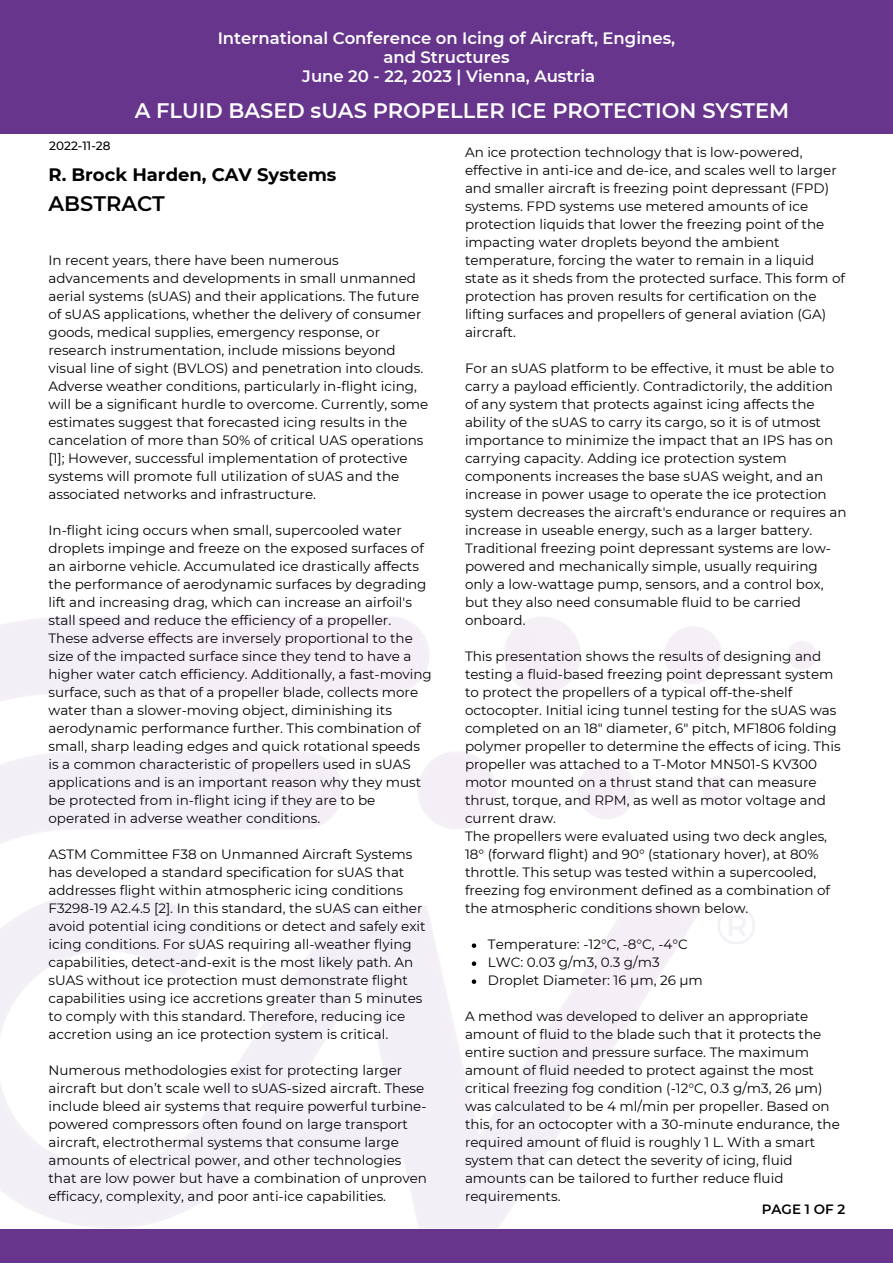
<style>
.page{position:relative;width:893px;height:1264px;background:#fff}
.page>*{position:absolute;margin:0;border:0;box-sizing:border-box;transform-origin:0 0}
.t1{font:600 21px "Montserrat";color:#fff}
.t2{font:600 21px "Montserrat";color:#000}
.t3{font:700 18px "Montserrat";color:#000}
.t4{font:600 16.5px "Montserrat";color:#fff}
.t5{font:13.5px/18px "Montserrat";color:#000}
.t6{font:600 13.5px "Montserrat";color:#000}
.t7{font:500 12px "Montserrat";color:#000}
</style>
<div class="page">
<div style="left:0;top:0;width:892px;height:134px;background:#67358c"></div>
<img style="left:0;top:617px;width:892px;height:645px">
<p class="t4" style="left:218px;top:28px;width:459px">International Conference on Icing of Aircraft, Engines,</p>
<p class="t4" style="left:383px;top:47px;width:128px">and Structures</p>
<p class="t4" style="left:302px;top:66px;width:294px">June 20 - 22, 2023 | Vienna, Austria</p>
<p class="t1" style="left:135px;top:98px;width:656px">A FLUID BASED sUAS PROPELLER ICE PROTECTION SYSTEM</p>
<p class="t7" style="left:49px;top:138px;width:63px">2022-11-28</p>
<p class="t3" style="left:48px;top:163px;width:289px">R. Brock Harden, CAV Systems</p>
<p class="t2" style="left:48px;top:191px;width:118px">ABSTRACT</p>
<p class="t5" style="left:48px;top:251px;width:381px">In recent years, there have been numerous advancements and developments in small unmanned aerial systems (sUAS) and their applications. The future of sUAS applications, whether the delivery of consumer goods, medical supplies, emergency response, or research instrumentation, include missions beyond visual line of sight (BVLOS) and penetration into clouds.<br>Adverse weather conditions, particularly in-flight icing, will be a significant hurdle to overcome. Currently, some estimates suggest that forecasted icing results in the cancelation of more than 50% of critical UAS operations [1]; However, successful implementation of protective systems will promote full utilization of sUAS and the associated networks and infrastructure.</p>
<p class="t5" style="left:48px;top:521px;width:385px">In-flight icing occurs when small, supercooled water droplets impinge and freeze on the exposed surfaces of an airborne vehicle. Accumulated ice drastically affects the performance of aerodynamic surfaces by degrading lift and increasing drag, which can increase an airfoil's stall speed and reduce the efficiency of a propeller.<br>These adverse effects are inversely proportional to the size of the impacted surface since they tend to have a higher water catch efficiency. Additionally, a fast-moving surface, such as that of a propeller blade, collects more water than a slower-moving object, diminishing its aerodynamic performance further. This combination of small, sharp leading edges and quick rotational speeds is a common characteristic of propellers used in sUAS applications and is an important reason why they must be protected from in-flight icing if they are to be operated in adverse weather conditions.</p>
<p class="t5" style="left:48px;top:845px;width:379px">ASTM Committee F38 on Unmanned Aircraft Systems has developed a standard specification for sUAS that addresses flight within atmospheric icing conditions F3298-19 A2.4.5 [2]. In this standard, the sUAS can either avoid potential icing conditions or detect and safely exit icing conditions. For sUAS requiring all-weather flying capabilities, detect-and-exit is the most likely path. An sUAS without ice protection must demonstrate flight capabilities using ice accretions greater than 5 minutes to comply with this standard. Therefore, reducing ice accretion using an ice protection system is critical.</p>
<p class="t5" style="left:48px;top:1061px;width:380px">Numerous methodologies exist for protecting larger aircraft but don’t scale well to sUAS-sized aircraft. These include bleed air systems that require powerful turbine&shy;powered compressors often found on large transport aircraft, electrothermal systems that consume large amounts of electrical power, and other technologies that are low power but have a combination of unproven efficacy, complexity, and poor anti-ice capabilities.</p>
<p class="t5" style="left:465px;top:143px;width:381px">An ice protection technology that is low-powered, effective in anti-ice and de-ice, and scales well to larger and smaller aircraft is freezing point depressant (FPD) systems. FPD systems use metered amounts of ice protection liquids that lower the freezing point of the impacting water droplets beyond the ambient temperature, forcing the water to remain in a liquid state as it sheds from the protected surface. This form of protection has proven results for certification on the lifting surfaces and propellers of general aviation (GA) aircraft.</p>
<p class="t5" style="left:465px;top:359px;width:383px">For an sUAS platform to be effective, it must be able to carry a payload efficiently. Contradictorily, the addition of any system that protects against icing affects the ability of the sUAS to carry its cargo, so it is of utmost importance to minimize the impact that an IPS has on carrying capacity. Adding ice protection system components increases the base sUAS weight, and an increase in power usage to operate the ice protection system decreases the aircraft's endurance or requires an increase in useable energy, such as a larger battery.<br>Traditional freezing point depressant systems are low&shy;powered and mechanically simple, usually requiring only a low-wattage pump, sensors, and a control box, but they also need consumable fluid to be carried onboard.</p>
<p class="t5" style="left:465px;top:647px;width:377px">This presentation shows the results of designing and testing a fluid-based freezing point depressant system to protect the propellers of a typical off-the-shelf octocopter. Initial icing tunnel testing for the sUAS was completed on an 18" diameter, 6" pitch, MF1806 folding polymer propeller to determine the effects of icing. This propeller was attached to a T-Motor MN501-S KV300 motor mounted on a thrust stand that can measure thrust, torque, and RPM, as well as motor voltage and current draw.</p>
<p class="t5" style="left:465px;top:827px;width:366px">The propellers were evaluated using two deck angles, 18° (forward flight) and 90° (stationary hover), at 80% throttle. This setup was tested within a supercooled, freezing fog environment defined as a combination of the atmospheric conditions shown below.</p>
<p class="t5" style="left:488px;top:935px;width:201px">Temperature: -12°C, -8°C, -4°C</p>
<p class="t5" style="left:488px;top:953px;width:173px">LWC: 0.03 g/m3, 0.3 g/m3</p>
<p class="t5" style="left:488px;top:971px;width:216px">Droplet Diameter: 16 µm, 26 µm</p>
<p class="t5" style="left:465px;top:1007px;width:376px">A method was developed to deliver an appropriate amount of fluid to the blade such that it protects the entire suction and pressure surface. The maximum amount of fluid needed to protect against the most critical freezing fog condition (-12°C, 0.3 g/m3, 26 µm) was calculated to be 4 ml/min per propeller. Based on this, for an octocopter with a 30-minute endurance, the required amount of fluid is roughly 1 L. With a smart system that can detect the severity of icing, fluid amounts can be tailored to further reduce fluid requirements.</p>
<p class="t6" style="left:761px;top:1200px;width:85px">PAGE 1 OF 2</p>
</div>
